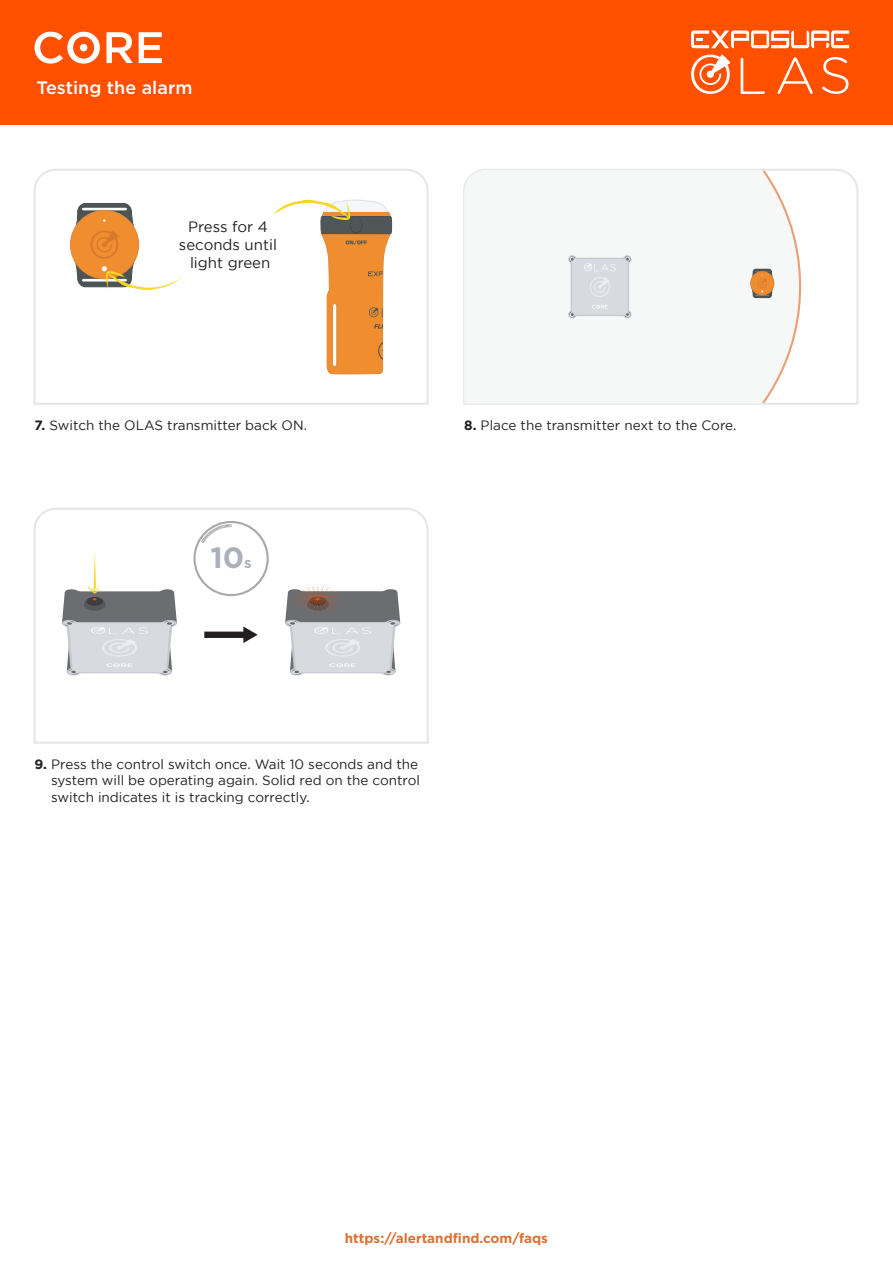
<style>
.page{position:relative;width:893px;height:1263px;background:#fff}
.page>*{position:absolute;margin:0;border:0;box-sizing:border-box;transform-origin:0 0}
.t1{font:700 29.4px "Gotham";color:#abb1b9}
.t2{font:500 18px "Gotham";color:#fff}
.t3{font:15px/18px "Gotham";color:#231f20;text-align:center}
.t4{font:13.5px/16.2px "Gotham";color:#231f20}
.t5{font:700 13.5px "Gotham";color:#e06f31}
.s1{font-weight:700}
.s2{font-size:15px}
</style>
<div class="page">
<div style="left:0;top:0;width:893px;height:124px;background:#ff5000"></div>
<svg style="left:741px;top:58px;width:24px;height:36px"></svg>
<svg style="left:778px;top:57px;width:35px;height:37px"></svg>
<svg style="left:822px;top:57px;width:26px;height:37px"></svg>
<svg style="left:691px;top:55px;width:39px;height:39px"></svg>
<svg style="left:811px;top:30px;width:38px;height:18px"></svg>
<svg style="left:791px;top:30px;width:18px;height:18px"></svg>
<svg style="left:691px;top:30px;width:98px;height:18px"></svg>
<svg style="left:35px;top:32px;width:65px;height:32px"></svg>
<svg style="left:107px;top:32px;width:26px;height:31px"></svg>
<svg style="left:139px;top:32px;width:23px;height:31px"></svg>
<div style="left:80px;top:44px;width:7px;height:7px;background:#fff;border-radius:50%"></div>
<svg style="left:33px;top:169px;width:396px;height:236px"></svg>
<svg style="left:463px;top:169px;width:396px;height:236px"></svg>
<svg style="left:33px;top:508px;width:396px;height:236px"></svg>
<svg style="left:61px;top:552px;width:117px;height:124px"></svg>
<div style="left:204px;top:632px;width:42px;height:6px;background:#231f20"></div>
<svg style="left:243px;top:626px;width:15px;height:17px"></svg>
<svg style="left:273px;top:199px;width:119px;height:175px"></svg>
<svg style="left:71px;top:203px;width:112px;height:89px"></svg>
<div style="left:464px;top:170px;width:337px;height:234px;background:#f6f7f7"></div>
<div style="left:750px;top:271px;width:24px;height:24px;border:1px solid #e28a3b;border-radius:50%"></div>
<svg style="left:751px;top:269px;width:23px;height:29px"></svg>
<svg style="left:568px;top:255px;width:64px;height:64px;background:#dadde1"></svg>
<svg style="left:284px;top:585px;width:117px;height:91px"></svg>
<div style="left:193px;top:521px;width:76px;height:75px;border:2px solid #a8a9ad;border-radius:50%"></div>
<svg style="left:201px;top:524px;width:31px;height:19px"></svg>
<h2 class="t2" style="left:36px;top:76px;width:158px">Testing the alarm</h2>
<p class="t3" style="left:179px;top:218px;width:100px">Press for 4 seconds until light green</p>
<p class="t4" style="left:35px;top:417px;width:274px"><span class="s1">7.</span> Switch the OLAS transmitter back ON.</p>
<p class="t4" style="left:464px;top:417px;width:274px"><span class="s1">8.</span> Place the transmitter next to the Core.</p>
<h1 class="t1" style="left:210px;top:541px;width:43px">10<span class="s2">s</span></h1>
<p class="t4" style="left:51px;top:756px;width:370px;text-indent:-16px"><span class="s1">9.</span> Press the control switch once. Wait 10 seconds and the system will be operating again. Solid red on the control switch indicates it is tracking correctly.</p>
<p class="t5" style="left:345px;top:1230px;width:205px">https://alertandfind.com/faqs</p>
</div>
